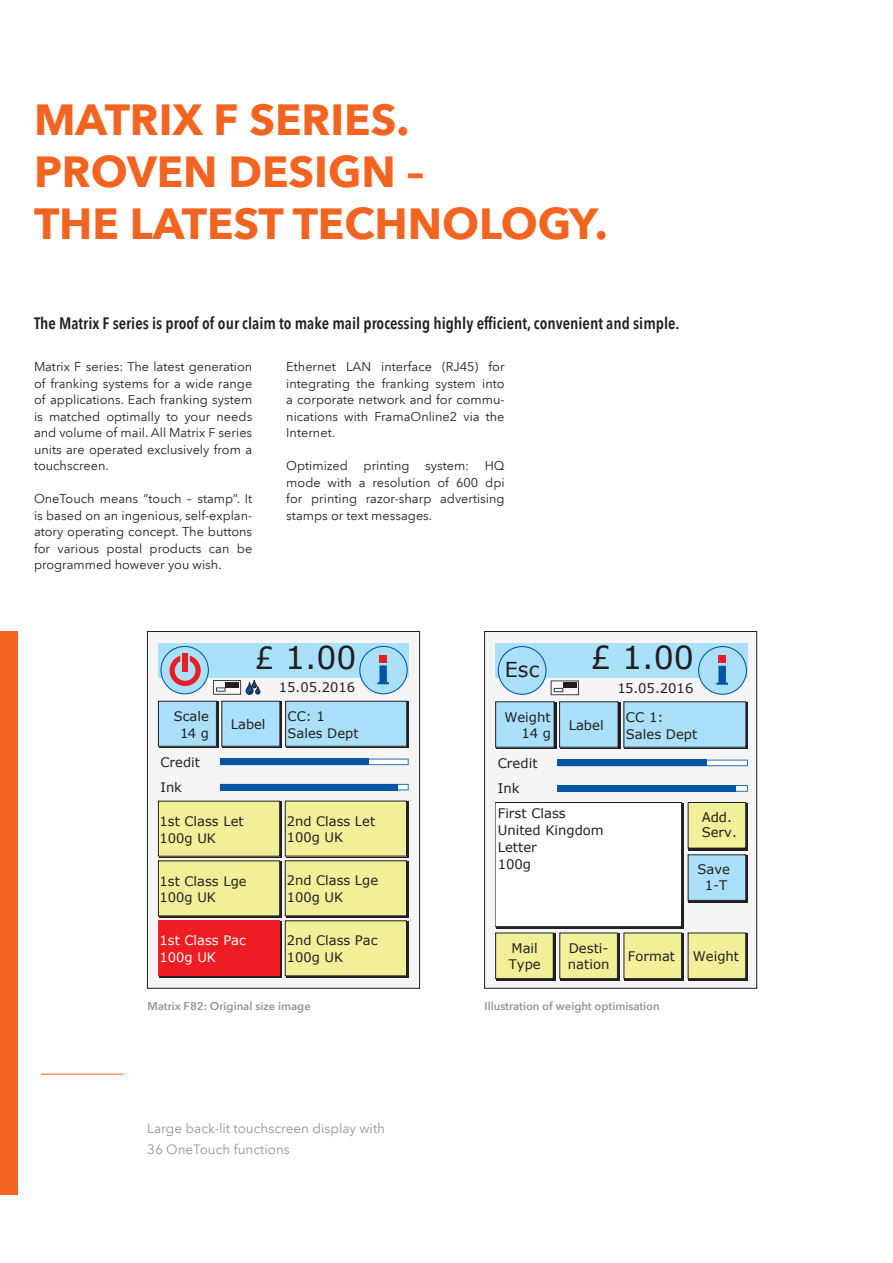
<style>
.page{position:relative;width:893px;height:1263px;background:#fff}
.page>*{position:absolute;margin:0;border:0;box-sizing:border-box;transform-origin:0 0}
.t1{font:700 43.5px "Avenir Next LT Pro";color:#f36421}
.t2{font:31.65px "Verdana";color:#231f20}
.t3{font:31.5px "Verdana";color:#231f20}
.t4{font:20.55px "Verdana";color:#231f20}
.t5{font:600 condensed 16.5px "Avenir Next LT Pro";color:#231f20}
.t6{font:13.5px/21px "Avenir Next LT Pro";color:#939598}
.t7{font:13.2px/15.9px "Verdana";color:#231f20}
.t8{font:13.05px/16.6px "Verdana";color:#231f20}
.t9{font:13.05px/16.6px "Verdana";color:#fff}
.t10{font:12.75px/16.5px "Avenir Next LT Pro";color:#231f20;text-align:justify}
.t11{font:600 11.25px "Avenir Next LT Pro";color:#939598}
.s1{font-size:30.45px}
</style>
<div class="page">
<div style="left:0;top:631px;width:17px;height:564px;background:#f36421"></div>
<hr style="left:41px;top:1074px;width:83px;height:1px;background:#f36421">
<div style="left:147px;top:632px;width:273px;height:356px;background:#f5f5f6"></div>
<div style="left:286px;top:801px;width:122px;height:57px;background:#74714f"></div>
<div style="left:285px;top:801px;width:121px;height:55px;background:#f1f099"></div>
<div style="left:285px;top:801px;width:122px;height:55px;border:1px solid #231f20"></div>
<div style="left:286px;top:861px;width:122px;height:57px;background:#231f20"></div>
<div style="left:285px;top:861px;width:121px;height:55px;background:#f1f099"></div>
<div style="left:285px;top:860px;width:122px;height:56px;border:1px solid #231f20"></div>
<div style="left:286px;top:921px;width:122px;height:57px;background:#231f20"></div>
<div style="left:285px;top:921px;width:121px;height:55px;background:#f1f099"></div>
<div style="left:285px;top:920px;width:122px;height:56px;border:1px solid #231f20"></div>
<svg style="left:159px;top:801px;width:123px;height:57px"></svg>
<div style="left:158px;top:801px;width:122px;height:55px;background:#f1f099"></div>
<div style="left:158px;top:801px;width:122px;height:55px;border:1px solid #231f20"></div>
<svg style="left:159px;top:702px;width:60px;height:46px"></svg>
<div style="left:158px;top:701px;width:58px;height:45px;background:#aae0f9"></div>
<div style="left:158px;top:701px;width:59px;height:45px;border:1px solid #231f20"></div>
<svg style="left:222px;top:702px;width:60px;height:46px"></svg>
<div style="left:222px;top:701px;width:58px;height:45px;background:#aae0f9"></div>
<div style="left:286px;top:702px;width:123px;height:46px;background:linear-gradient(to right,#40494f,#40494e)"></div>
<div style="left:286px;top:701px;width:121px;height:45px;background:#aae0f9"></div>
<div style="left:285px;top:701px;width:122px;height:45px;border:1px solid #231f20"></div>
<div style="left:159px;top:861px;width:123px;height:57px;background:#231f20"></div>
<div style="left:158px;top:861px;width:122px;height:55px;background:#f1f099"></div>
<div style="left:158px;top:861px;width:122px;height:55px;border:1px solid #231f20"></div>
<div style="left:159px;top:921px;width:123px;height:57px;background:#231f20"></div>
<div style="left:158px;top:921px;width:122px;height:55px;background:#ee1d23"></div>
<svg style="left:397px;top:784px;width:12px;height:6px"></svg>
<div style="left:220px;top:784px;width:177px;height:6px;background:#0154a6"></div>
<svg style="left:368px;top:759px;width:41px;height:6px"></svg>
<div style="left:220px;top:759px;width:148px;height:6px;background:#0154a6"></div>
<div style="left:158px;top:643px;width:251px;height:35px;background:#aae0f9"></div>
<svg style="left:359px;top:646px;width:49px;height:48px"></svg>
<svg style="left:160px;top:646px;width:100px;height:49px"></svg>
<div style="left:147px;top:631px;width:273px;height:357px;border:1px solid #231f20"></div>
<div style="left:485px;top:632px;width:272px;height:356px;background:#f5f5f6"></div>
<div style="left:689px;top:933px;width:59px;height:48px;background:#231f20"></div>
<div style="left:688px;top:933px;width:58px;height:45px;background:#f1f099"></div>
<div style="left:688px;top:933px;width:58px;height:46px;border:1px solid #231f20"></div>
<div style="left:689px;top:803px;width:59px;height:47px;background:#231f20"></div>
<div style="left:688px;top:802px;width:58px;height:46px;background:#f1f099"></div>
<div style="left:688px;top:802px;width:58px;height:46px;border:1px solid #231f20"></div>
<div style="left:689px;top:855px;width:59px;height:47px;background:#231f20"></div>
<div style="left:688px;top:855px;width:58px;height:45px;background:#aae0f9"></div>
<div style="left:688px;top:854px;width:58px;height:47px;border:1px solid #231f20"></div>
<div style="left:496px;top:933px;width:59px;height:48px;background:#231f20"></div>
<div style="left:496px;top:933px;width:57px;height:45px;background:#f1f099"></div>
<div style="left:495px;top:933px;width:58px;height:46px;border:1px solid #231f20"></div>
<div style="left:560px;top:933px;width:59px;height:48px;background:#231f20"></div>
<div style="left:560px;top:933px;width:57px;height:45px;background:#f1f099"></div>
<div style="left:559px;top:933px;width:59px;height:46px;border:1px solid #231f20"></div>
<div style="left:624px;top:933px;width:60px;height:48px;background:#231f20"></div>
<div style="left:624px;top:933px;width:58px;height:45px;background:#f1f099"></div>
<div style="left:624px;top:933px;width:58px;height:46px;border:1px solid #231f20"></div>
<div style="left:496px;top:803px;width:188px;height:126px;background:#231f20"></div>
<div style="left:495px;top:802px;width:187px;height:125px;background:#fff;border:1px solid #231f20"></div>
<div style="left:496px;top:702px;width:60px;height:47px;background:linear-gradient(to bottom,#231f20,#231f20)"></div>
<div style="left:496px;top:702px;width:58px;height:45px;background:#aae0f9"></div>
<div style="left:560px;top:702px;width:60px;height:47px;background:linear-gradient(to bottom,#231f20,#231f20)"></div>
<div style="left:560px;top:702px;width:58px;height:45px;background:#aae0f9"></div>
<div style="left:624px;top:702px;width:124px;height:47px;background:linear-gradient(to bottom,#231f20,#231f20)"></div>
<div style="left:624px;top:702px;width:122px;height:45px;background:#aae0f9"></div>
<div style="left:496px;top:643px;width:252px;height:35px;background:#aae0f9"></div>
<svg style="left:498px;top:646px;width:81px;height:49px"></svg>
<svg style="left:698px;top:646px;width:49px;height:49px"></svg>
<svg style="left:736px;top:785px;width:12px;height:7px"></svg>
<div style="left:558px;top:785px;width:178px;height:7px;background:#0154a6"></div>
<svg style="left:707px;top:760px;width:41px;height:6px"></svg>
<div style="left:558px;top:760px;width:149px;height:6px;background:#0154a6"></div>
<div style="left:484px;top:631px;width:273px;height:357px;border:1px solid #231f20"></div>
<p class="t1" style="left:34px;top:93px;width:377px">MATRIX F SERIES.</p>
<p class="t1" style="left:34px;top:145px;width:392px">PROVEN DESIGN –</p>
<p class="t1" style="left:34px;top:197px;width:575px">THE LATEST TECHNOLOGY.</p>
<p class="t5" style="left:34px;top:313px;width:647px">The Matrix F series is proof of our claim to make mail processing highly efficient, convenient and simple.</p>
<p class="t10" style="left:34px;top:358px;width:220px">Matrix F series: The latest generation of franking systems for a wide range of applications. Each franking system is matched optimally to your needs and volume of mail. All Matrix F series units are operated exclusively from a touchscreen.</p>
<p class="t10" style="left:34px;top:490px;width:220px">OneTouch means “touch – stamp”. It is based on an ingenious, self-explan&shy;atory operating concept. The buttons for various postal products can be programmed however you wish.</p>
<p class="t10" style="left:286px;top:358px;width:220px">Ethernet LAN interface (RJ45) for integrating the franking system into a corporate network and for commu&shy;nications with FramaOnline2 via the Internet.</p>
<p class="t10" style="left:286px;top:457px;width:220px">Optimized printing system: HQ mode with a resolution of 600 dpi for printing razor-sharp advertising stamps or text messages.</p>
<p class="t8" style="left:174px;top:708px;width:37px;text-align:center">Scale<br>14 g</p>
<p class="t3" style="left:255px;top:635px;width:103px"><span class="s1">£</span> 1.00</p>
<p class="t8" style="left:279px;top:679px;width:78px">15.05.2016</p>
<p class="t4" style="left:505px;top:656px;width:36px">Esc</p>
<p class="t2" style="left:591px;top:636px;width:105px">£ 1.00</p>
<p class="t7" style="left:617px;top:680px;width:77px">15.05.2016</p>
<p class="t8" style="left:288px;top:708px;width:39px">CC: 1</p>
<p class="t7" style="left:504px;top:709px;width:48px;line-height:16.5px;text-align:right">Weight<br>14 g</p>
<p class="t8" style="left:231px;top:716px;width:36px">Label</p>
<p class="t7" style="left:569px;top:717px;width:37px">Label</p>
<p class="t8" style="left:288px;top:724px;width:72px">Sales Dept</p>
<p class="t7" style="left:626px;top:708px;width:73px;line-height:16.8px">CC 1:<br>Sales Dept</p>
<p class="t8" style="left:160px;top:754px;width:41px">Credit</p>
<p class="t8" style="left:160px;top:779px;width:23px">Ink</p>
<p class="t8" style="left:160px;top:812px;width:86px">1st Class Let<br>100g UK</p>
<p class="t8" style="left:160px;top:872px;width:89px">1st Class Lge<br>100g UK</p>
<p class="t9" style="left:160px;top:932px;width:88px">1st Class Pac<br>100g UK</p>
<p class="t8" style="left:287px;top:812px;width:90px">2nd Class Let<br>100g UK</p>
<p class="t8" style="left:287px;top:872px;width:93px">2nd Class Lge<br>100g UK</p>
<p class="t8" style="left:287px;top:932px;width:92px">2nd Class Pac<br>100g UK</p>
<p class="t7" style="left:498px;top:750px;width:41px;line-height:25.3px">Credit<br>Ink</p>
<p class="t7" style="left:498px;top:805px;width:108px;line-height:17px">First Class<br>United Kingdom<br>Letter<br>100g</p>
<p class="t7" style="left:702px;top:809px;width:37px">Add.<br>Serv.</p>
<p class="t7" style="left:697px;top:861px;width:34px;text-align:center">Save<br>1-T</p>
<p class="t7" style="left:509px;top:940px;width:34px">Mail<br>Type</p>
<p class="t7" style="left:568px;top:940px;width:43px">Desti&shy;nation</p>
<p class="t7" style="left:628px;top:948px;width:49px">Format</p>
<p class="t7" style="left:693px;top:948px;width:48px">Weight</p>
<p class="t11" style="left:147px;top:999px;width:165px">Matrix F82: Original size image</p>
<p class="t11" style="left:485px;top:999px;width:177px">Illustration of weight optimisation</p>
<p class="t6" style="left:147px;top:1118px;width:239px">Large back-lit touchscreen display with<br>36 OneTouch functions</p>
</div>
